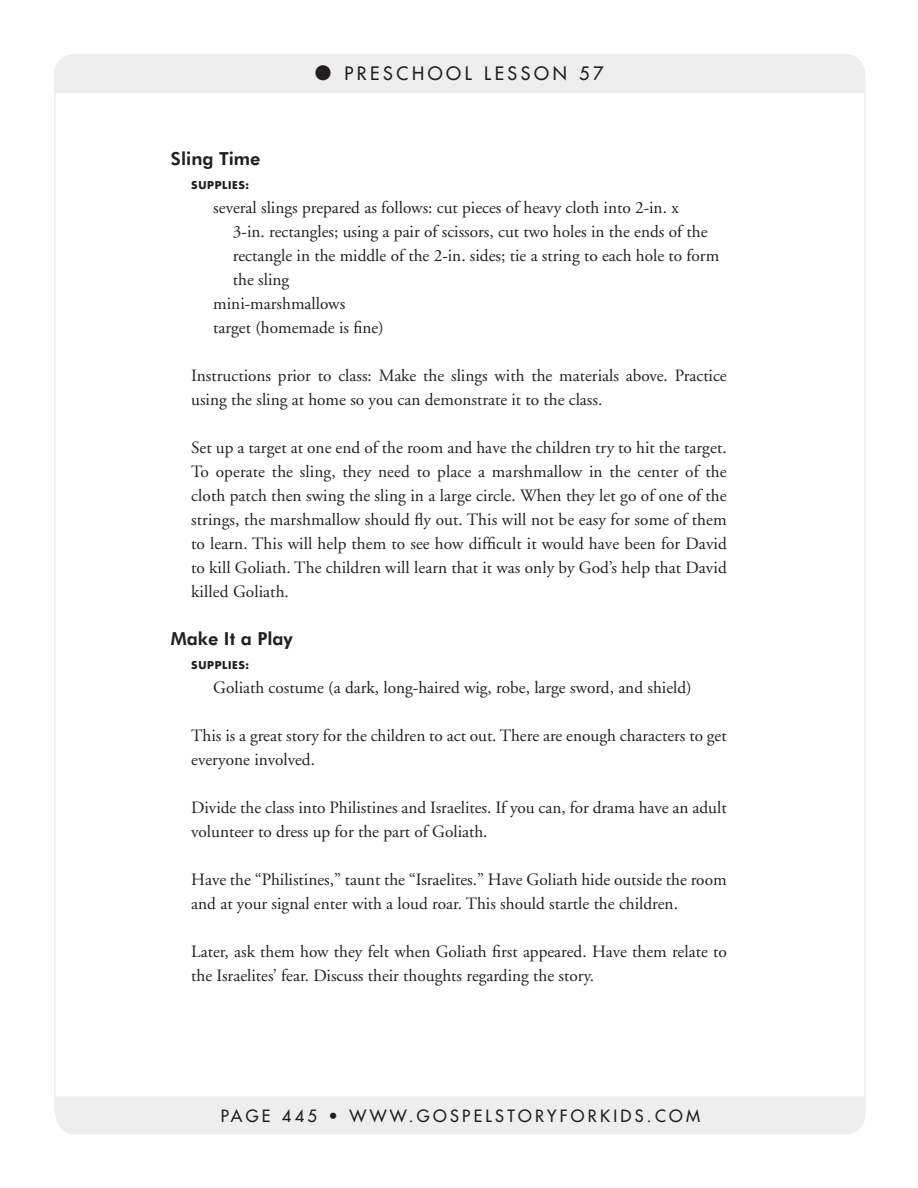
<style>
.page{position:relative;width:918px;height:1188px;background:#fff}
.page>*{position:absolute;margin:0;border:0;box-sizing:border-box;transform-origin:0 0}
.t1{font:800 18px "Futura BT";color:#231f20}
.t2{font:18px "Futura";letter-spacing:.2em;color:#231f20}
.t3{font:17.25px/24px "Adobe Garamond";color:#231f20}
.t4{font:16.5px "Futura";letter-spacing:.2em;color:#231f20}
.t5{font:700 10.5px "Futura";letter-spacing:.06em;color:#231f20}
.s1{color:#fff}
</style>
<div class="page">
<div style="left:55px;top:55px;width:810px;height:38px;background:#eeeeef"></div>
<div style="left:56px;top:1096px;width:810px;height:39px;background:#eeeeef"></div>
<p class="t2" style="left:315px;top:62px;width:290px">● PRESCH OOL LESSON 57</p>
<p class="t1" style="left:171px;top:148px;width:91px">Sling Time</p>
<p class="t5" style="left:191px;top:178px;width:60px">SUPPLIES:</p>
<p class="t3" style="left:233px;top:196px;width:488px;text-indent:-43px"><span class="s1">✓</span> several slings prepared as follows: cut pieces of heavy cloth into 2-in. x<br>3-in. rectangles; using a pair of scissors, cut two holes in the ends of the rectangle in the middle of the 2-in. sides; tie a string to each hole to form the sling</p>
<p class="t3" style="left:190px;top:292px;width:157px"><span class="s1">✓</span> mini-marshmallows</p>
<p class="t3" style="left:190px;top:316px;width:195px"><span class="s1">✓</span> target (homemade is fine)</p>
<p class="t3" style="left:191px;top:364px;width:537px">Instructions prior to class: Make the slings with the materials above. Practice using the sling at home so you can demonstrate it to the class.</p>
<p class="t3" style="left:191px;top:436px;width:537px;text-align:justify">Set up a target at one end of the room and have the children try to hit the target.<br>To operate the sling, they need to place a marshmallow in the center of the cloth patch then swing the sling in a large circle. When they let go of one of the strings, the marshmallow should fly out. This will not be easy for some of them to learn. This will help them to see how difficult it would have been for David to kill Goliath. The children will learn that it was only by God’s help that David killed Goliath.</p>
<p class="t1" style="left:171px;top:628px;width:123px">Make It a Play</p>
<p class="t5" style="left:191px;top:658px;width:60px">SUPPLIES:</p>
<p class="t3" style="left:190px;top:676px;width:503px"><span class="s1">✓</span> Goliath costume (a dark, long-haired wig, robe, large sword, and shield)</p>
<p class="t3" style="left:191px;top:724px;width:537px">This is a great story for the children to act out. There are enough characters to get everyone involved.</p>
<p class="t3" style="left:191px;top:796px;width:537px">Divide the class into Philistines and Israelites. If you can, for drama have an adult volunteer to dress up for the part of Goliath.</p>
<p class="t3" style="left:191px;top:868px;width:537px">Have the “Philistines,” taunt the “Israelites.” Have Goliath hide outside the room and at your signal enter with a loud roar. This should startle the children.</p>
<p class="t3" style="left:191px;top:940px;width:537px">Later, ask them how they felt when Goliath first appeared. Have them relate to the Israelites’ fear. Discuss their thoughts regarding the story.</p>
<p class="t4" style="left:221px;top:1105px;width:481px">PAGE 445 • WWW.G OSPE LSTORYFORKIDS.COM</p>
</div>
